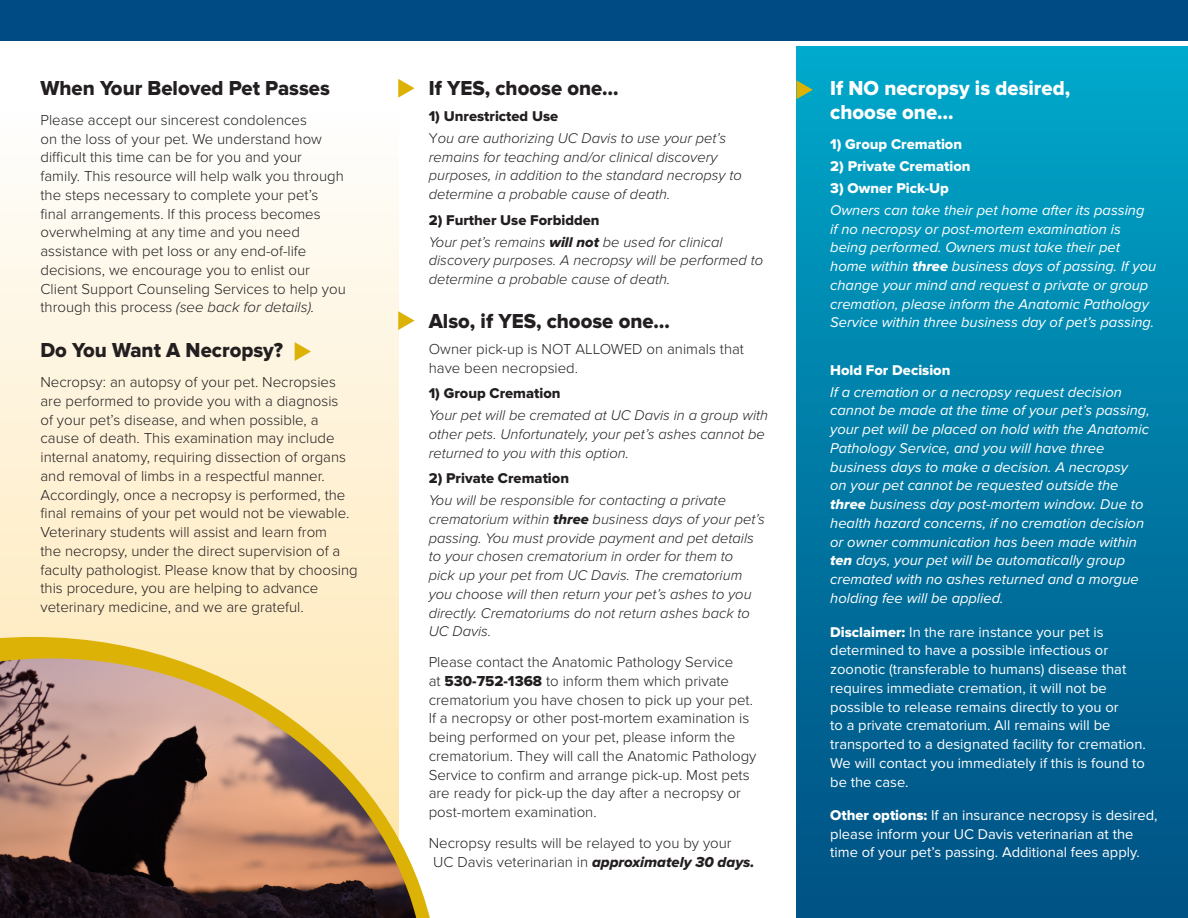
<style>
.page{position:relative;width:1188px;height:918px;background:#fff}
.page>*{position:absolute;margin:0;border:0;box-sizing:border-box;transform-origin:0 0}
.Headline{font:21px "Proxima Nova Extrabld";color:#231f20}
.Headline-2{font:21px/24px "Proxima Nova Extrabld";color:#fff}
.body_text{font:300 15px/18.8px "Proxima Nova";color:#231f20}
.body_text-2{font:italic 14.7px/18.8px "Proxima Nova";color:#fff}
.body_text-3{font:italic 300 14.7px/18.8px "Proxima Nova";color:#231f20}
.body_text-4{font:14.7px/18.8px "Proxima Nova";color:#fff}
.body_text-5{font:14.7px "Proxima Nova Extrabld";color:#231f20}
.body_text-6{font:14.7px "Proxima Nova Extrabld";color:#fff}
.s1{font-style:italic}
.s2{font-style:normal}
.s3{font-family:"Proxima Nova Extrabld It";font-weight:400;font-style:normal}
.s4{font-family:"Proxima Nova Extrabld";font-weight:400}
.s5{font-family:"Proxima Nova Extrabld It";font-weight:400}
.s6{font-family:"Proxima Nova Extrabld It";font-style:normal}
.s7{font-family:"Proxima Nova Extrabld"}
</style>
<div class="page">
<div style="left:796px;top:47px;width:392px;height:871px;background:linear-gradient(to bottom,#00a7ca,#004e81)"></div>
<svg style="left:0;top:192px;width:398px;height:445px"></svg>
<svg style="left:0;top:637px;width:430px;height:281px"></svg>
<img style="left:0;top:658px;width:416px;height:260px">
<div style="left:0;top:0;width:1188px;height:41px;background:#004b84"></div>
<svg style="left:295px;top:342px;width:16px;height:19px"></svg>
<svg style="left:398px;top:79px;width:17px;height:19px"></svg>
<svg style="left:398px;top:311px;width:17px;height:19px"></svg>
<svg style="left:796px;top:80px;width:17px;height:19px"></svg>
<p class="Headline" style="left:40px;top:76px;width:291px">When Your Beloved Pet Passes</p>
<p class="body_text" style="left:40px;top:111px;width:307px">Please accept our sincerest condolences<br>on the loss of your pet. We understand how difficult this time can be for you and your<br>family. This resource will help walk you through the steps necessary to complete your pet’s final arrangements. If this process becomes overwhelming at any time and you need assistance with pet loss or any end-of-life decisions, we encourage you to enlist our Client Support Counseling Services to help you through this process <span class="s1">(see back for details).</span></p>
<p class="Headline" style="left:40px;top:338px;width:244px">Do You Want A Necropsy?</p>
<p class="body_text" style="left:40px;top:373px;width:319px">Necropsy: an autopsy of your pet. Necropsies are performed to provide you with a diagnosis<br>of your pet’s disease, and when possible, a cause of death. This examination may include internal anatomy, requiring dissection of organs and removal of limbs in a respectful manner.<br>Accordingly, once a necropsy is performed, the final remains of your pet would not be viewable.<br>Veterinary students will assist and learn from<br>the necropsy, under the direct supervision of a faculty pathologist. Please know that by choosing this procedure, you are helping to advance veterinary medicine, and we are grateful.</p>
<p class="Headline" style="left:429px;top:76px;width:191px">If YES, choose one…</p>
<p class="body_text-5" style="left:429px;top:108px;width:131px">1) Unrestricted Use</p>
<p class="body_text-3" style="left:429px;top:129px;width:315px"><span class="s2">Y</span>ou are authorizing UC Davis to use your pet’s remains for teaching and/or clinical discovery purposes, in addition to the standard necropsy to determine a probable cause of death.</p>
<p class="body_text-5" style="left:429px;top:211px;width:172px">2) Further Use Forbidden</p>
<p class="body_text-3" style="left:429px;top:233px;width:336px">Your pet’s remains <span class="s3">will not</span> be used for clinical discovery purposes. A necropsy will be performed to determine a probable cause of death.</p>
<p class="Headline" style="left:429px;top:309px;width:243px">Also, if YES, choose one…</p>
<p class="body_text" style="left:429px;top:340px;width:317px">Owner pick-up is NOT ALLOWED on animals that have been necropsied.</p>
<p class="body_text-5" style="left:429px;top:385px;width:133px">1) Group Cremation</p>
<p class="body_text-3" style="left:429px;top:406px;width:341px">Your pet will be cremated at UC Davis in a group with other pets. Unfortunately, your pet’s ashes cannot be returned to you with this option.</p>
<p class="body_text-5" style="left:429px;top:470px;width:142px">2) Private Cremation</p>
<p class="body_text-3" style="left:429px;top:491px;width:338px">You will be responsible for contacting a private crematorium within <span class="s3">three</span> business days of your pet’s passing. You must provide payment and pet details to your chosen crematorium in order for them to<br>pick up your pet from UC Davis. The crematorium you choose will then return your pet’s ashes to you directly. Crematoriums do not return ashes back to UC Davis.</p>
<p class="body_text" style="left:429px;top:653px;width:329px">Please contact the Anatomic Pathology Service<br>at <span class="s4">530-752-1368</span> to inform them which private crematorium you have chosen to pick up your pet.<br>If a necropsy or other post-mortem examination is being performed on your pet, please inform the crematorium. They will call the Anatomic Pathology Service to confirm and arrange pick-up. Most pets are ready for pick-up the day after a necropsy or post-mortem examination.</p>
<p class="body_text" style="left:433px;top:834px;width:323px;text-indent:-4px">Necropsy results will be relayed to you by your<br>UC Davis veterinarian in <span class="s5">approximately 30 days.</span></p>
<p class="Headline-2" style="left:830px;top:78px;width:241px">If NO necropsy is desired, choose one…</p>
<p class="body_text-6" style="left:830px;top:136px;width:133px">1) Group Cremation</p>
<p class="body_text-6" style="left:830px;top:158px;width:142px">2) Private Cremation</p>
<p class="body_text-6" style="left:830px;top:180px;width:120px">3) Owner Pick-Up</p>
<p class="body_text-2" style="left:830px;top:201px;width:327px">Owners can take their pet home after its passing<br>if no necropsy or post-mortem examination is being performed. Owners must take their pet home within <span class="s6">three</span> business days of passing. If you change your mind and request a private or group cremation, please inform the Anatomic Pathology Service within three business day of pet’s passing.</p>
<p class="body_text-6" style="left:830px;top:361px;width:122px">Hold For Decision</p>
<p class="body_text-2" style="left:830px;top:383px;width:321px">If a cremation or a necropsy request decision cannot be made at the time of your pet’s passing, your pet will be placed on hold with the Anatomic Pathology Service, and you will have three business days to make a decision. A necropsy<br>on your pet cannot be requested outside the <span class="s6">three</span> business day post-mortem window. Due to health hazard concerns, if no cremation decision or owner communication has been made within <span class="s6">ten</span> days, your pet will be automatically group cremated with no ashes returned and a morgue holding fee will be applied.</p>
<p class="body_text-4" style="left:830px;top:623px;width:317px"><span class="s7">Disclaimer:</span> In the rare instance your pet is determined to have a possible infectious or zoonotic (transferable to humans) disease that requires immediate cremation, it will not be possible to release remains directly to you or<br>to a private crematorium. All remains will be transported to a designated facility for cremation.<br>We will contact you immediately if this is found to be the case.</p>
<p class="body_text-4" style="left:830px;top:806px;width:329px"><span class="s7">Other options:</span> If an insurance necropsy is desired, please inform your UC Davis veterinarian at the time of your pet’s passing. Additional fees apply.</p>
</div>
